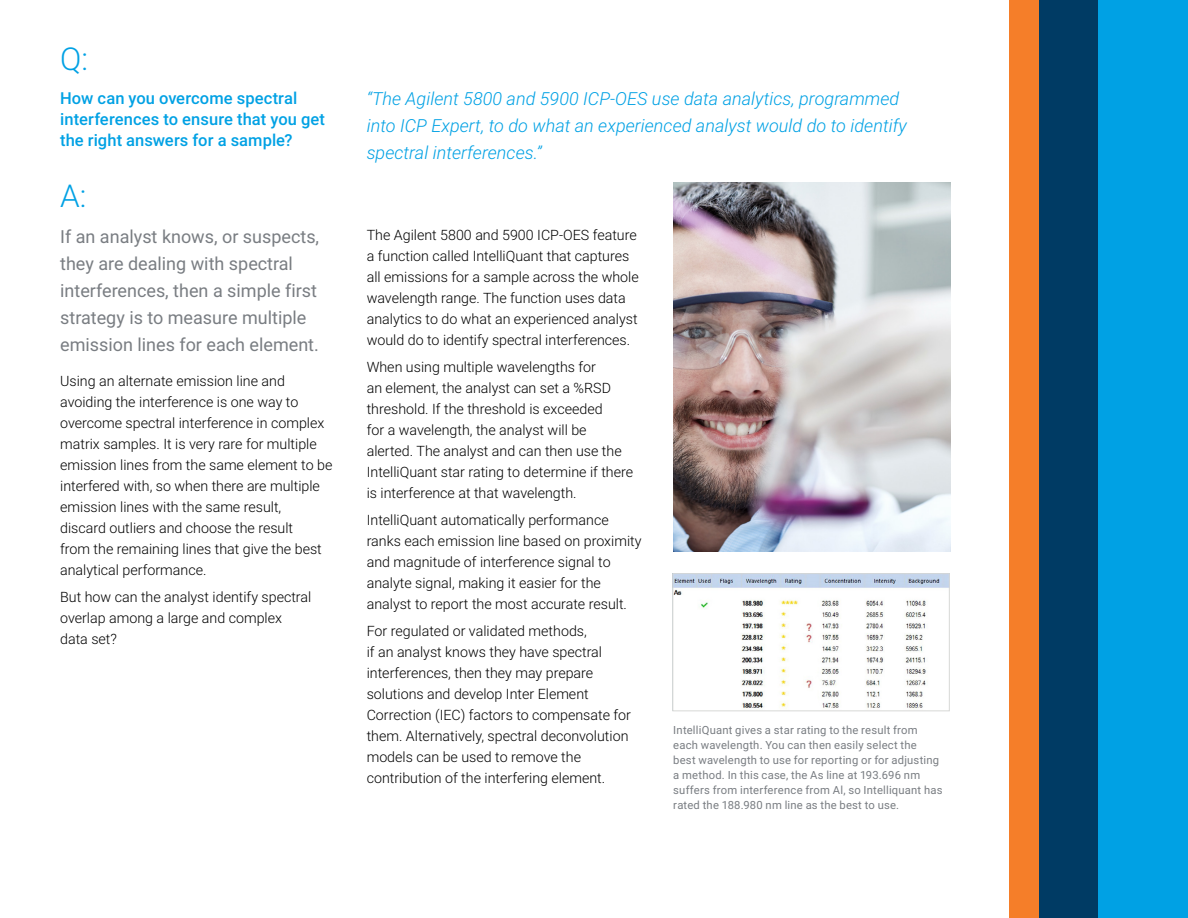
<style>
.page{position:relative;width:1188px;height:918px;background:#fff}
.page>*{position:absolute;margin:0;border:0;box-sizing:border-box;transform-origin:0 0}
.t1{font:300 31.5px "Roboto";color:#00a1e4}
.t2{font:18px/27px "Roboto";color:#797d82}
.t3{font:italic 300 18px/27px "Roboto";color:#00a1e4}
.t4{font:500 16.5px/21px "Roboto";letter-spacing:.005em;color:#00a1e4}
.t5{font:300 14.25px/21px "Roboto";color:#000}
.t6{font:11.25px/15px "Roboto";letter-spacing:.015em;color:#797d82}
</style>
<div class="page">
<img style="left:675px;top:575px;width:273px;height:134px">
<div style="left:673px;top:573px;width:277px;height:138px;border:1px solid #d7d8d6"></div>
<div style="left:1039px;top:0;width:60px;height:918px;background:#003b64"></div>
<div style="left:1099px;top:0;width:89px;height:918px;background:#00a1e4"></div>
<div style="left:1009px;top:0;width:30px;height:918px;background:#f57e29"></div>
<img style="left:673px;top:183px;width:277px;height:368px">
<h1 class="t1" style="left:60px;top:36px;width:29px">Q:</h1>
<p class="t4" style="left:60px;top:87px;width:266px">How can you overcome spectral interferences to ensure that you get the right answers for a sample?</p>
<h1 class="t1" style="left:60px;top:174px;width:28px">A:</h1>
<p class="t2" style="left:60px;top:223px;width:261px">If an analyst knows, or suspects, they are dealing with spectral interferences, then a simple first strategy is to measure multiple emission lines for each element.</p>
<p class="t5" style="left:60px;top:370px;width:274px">Using an alternate emission line and avoiding the interference is one way to overcome spectral interference in complex matrix samples. It is very rare for multiple emission lines from the same element to be interfered with, so when there are multiple emission lines with the same result,<br>discard outliers and choose the result<br>from the remaining lines that give the best analytical performance.</p>
<p class="t5" style="left:60px;top:586px;width:253px">But how can the analyst identify spectral overlap among a large and complex data set?</p>
<p class="t3" style="left:367px;top:84px;width:542px">“The Agilent 5800 and 5900 ICP-OES use data analytics, programmed into ICP Expert, to do what an experienced analyst would do to identify spectral interferences.”</p>
<p class="t5" style="left:367px;top:224px;width:274px">The Agilent 5800 and 5900 ICP-OES feature a function called IntelliQuant that captures all emissions for a sample across the whole wavelength range. The function uses data analytics to do what an experienced analyst would do to identify spectral interferences.</p>
<p class="t5" style="left:367px;top:356px;width:268px">When using multiple wavelengths for<br>an element, the analyst can set a %RSD threshold. If the threshold is exceeded<br>for a wavelength, the analyst will be alerted. The analyst and can then use the IntelliQuant star rating to determine if there is interference at that wavelength.</p>
<p class="t5" style="left:367px;top:509px;width:276px">IntelliQuant automatically performance ranks each emission line based on proximity and magnitude of interference signal to analyte signal, making it easier for the analyst to report the most accurate result.</p>
<p class="t5" style="left:367px;top:620px;width:266px">For regulated or validated methods,<br>if an analyst knows they have spectral interferences, then they may prepare solutions and develop Inter Element Correction (IEC) factors to compensate for them. Alternatively, spectral deconvolution models can be used to remove the contribution of the interfering element.</p>
<p class="t6" style="left:673px;top:722px;width:271px">IntelliQuant gives a star rating to the result from each wavelength. You can then easily select the<br>best wavelength to use for reporting or for adjusting a method. In this case, the As line at 193.696 nm suffers from interference from Al, so Intelliquant has rated the 188.980 nm line as the best to use.</p>
</div>
